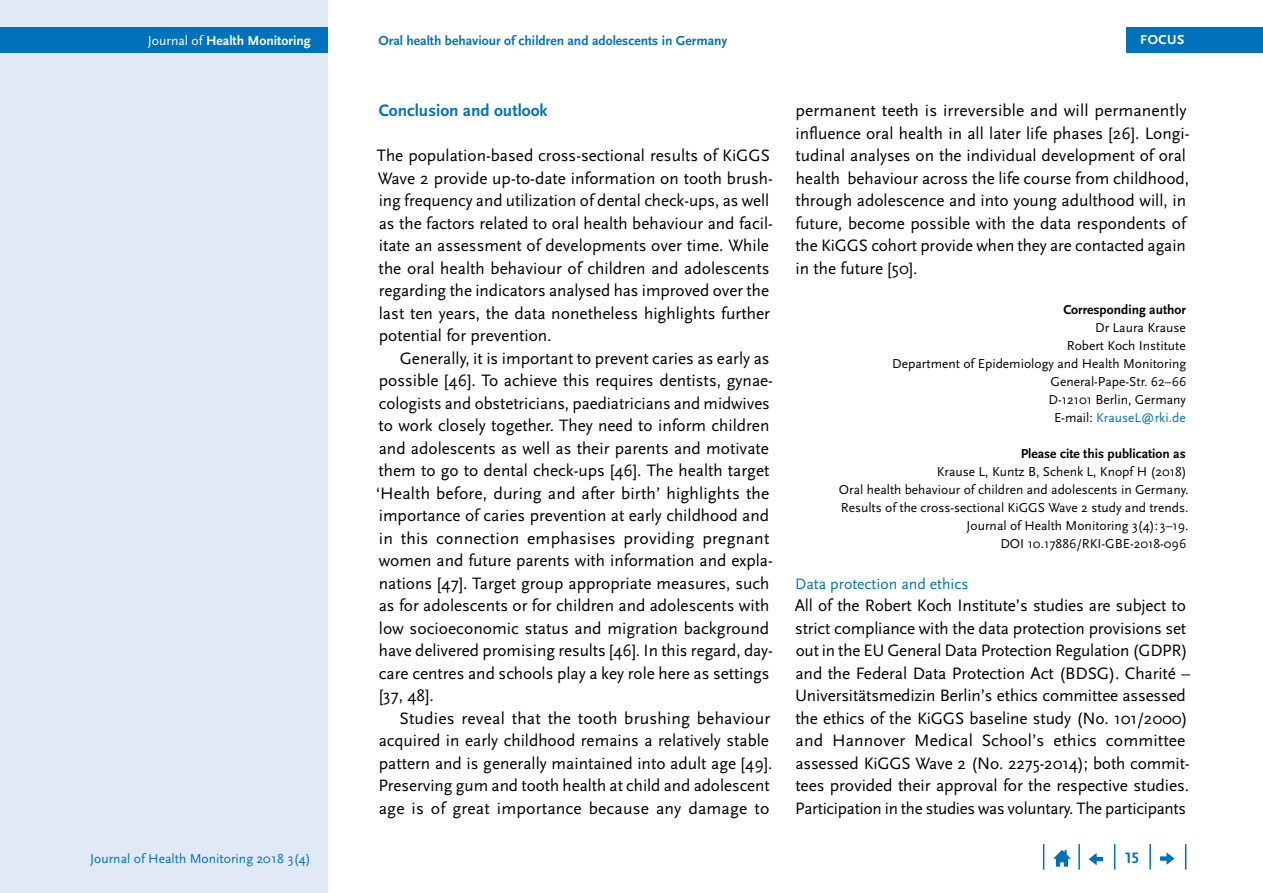
<style>
.page{position:relative;width:1263px;height:893px;background:#fff}
.page>*{position:absolute;margin:0;border:0;box-sizing:border-box;transform-origin:0 0}
.Copy_Einzug{font:17.25px/22.5px "Scala Sans Pro";color:#000}
.Copy{font:17.25px/22.5px "Scala Sans Pro";color:#000}
.t1{font:700 17.25px "Scala Sans Pro";color:#0072bc}
.t2{font:15.75px "Scala Sans Pro";color:#0072bc}
.t3{font:700 15.75px "Scala Sans Pro";color:#0072bc}
.t4{font:700 13.65px "Scala Sans Pro";color:#0072bc}
.t5{font:13.65px "Scala Sans Pro";color:#0072bc}
.t6{font:700 13.65px "Scala Sans Pro";color:#fff}
.Impressum_klein{font:13.5px/18px "Scala Sans Pro";color:#000}
.t7{font:700 13.5px "Scala Sans Pro";color:#000}
.Impressum_klein-2{font:13.5px "Scala Sans Pro";color:#0072bc}
.t8{font:700 13.5px "Scala Sans Pro";letter-spacing:.04em;color:#fff}
.s1{font-weight:400}
.s2{color:#000}
</style>
<div class="page">
<div style="left:0;top:0;width:327px;height:893px;background:#e1e8f6"></div>
<div style="left:0;top:28px;width:327px;height:25px;background:#0072bc"></div>
<div style="left:1126px;top:28px;width:137px;height:25px;background:#0072bc"></div>
<svg style="left:1185px;top:844px;width:1px;height:26px"></svg>
<hr style="left:1149px;top:844px;width:2px;height:26px;background:#0072bc">
<svg style="left:1114px;top:844px;width:1px;height:26px"></svg>
<hr style="left:1078px;top:844px;width:2px;height:26px;background:#0072bc">
<svg style="left:1043px;top:844px;width:1px;height:26px"></svg>
<svg style="left:1053px;top:850px;width:18px;height:17px"></svg>
<svg style="left:1089px;top:853px;width:14px;height:12px"></svg>
<svg style="left:1160px;top:852px;width:14px;height:13px"></svg>
<p class="t6" style="left:148px;top:33px;width:164px"><span class="s1">Journal of</span> Health Monitoring</p>
<p class="t5" style="left:90px;top:850px;width:222px">Journal of Health Monitoring 2018 3(4)</p>
<p class="t4" style="left:378px;top:33px;width:351px">Oral health behaviour of children and adolescents in Germany</p>
<p class="t8" style="left:1140px;top:32px;width:46px">FOCUS</p>
<h2 class="t1" style="left:379px;top:100px;width:170px">Conclusion and outlook</h2>
<p class="Copy" style="left:377px;top:144px;width:398px">The population-based cross-sectional results of KiGGS Wave 2 provide up-to-date information on tooth brush&shy;ing frequency and utilization of dental check-ups, as well as the factors related to oral health behaviour and facil&shy;itate an assessment of developments over time. While the oral health behaviour of children and adolescents regarding the indicators analysed has improved over the last ten years, the data nonetheless highlights further potential for prevention.</p>
<p class="Copy_Einzug" style="left:376px;top:347px;width:399px;text-indent:24px">Generally, it is important to prevent caries as early as possible [46]. To achieve this requires dentists, gynae&shy;cologists and obstetricians, paediatricians and midwives to work closely together. They need to inform children and adolescents as well as their parents and motivate them to go to dental check-ups [46]. The health target ‘Health before, during and after birth’ highlights the importance of caries prevention at early childhood and in this connection emphasises providing pregnant women and future parents with information and expla&shy;nations [47]. Target group appropriate measures, such as for adolescents or for children and adolescents with low socioeconomic status and migration background have delivered promising results [46]. In this regard, day&shy;care centres and schools play a key role here as settings [37, 48].</p>
<p class="Copy_Einzug" style="left:378px;top:707px;width:395px;text-indent:21px">Studies reveal that the tooth brushing behaviour acquired in early childhood remains a relatively stable pattern and is generally maintained into adult age [49].<br>Preserving gum and tooth health at child and adolescent age is of great importance because any damage to</p>
<p class="Copy_Einzug" style="left:795px;top:99px;width:396px">permanent teeth is irreversible and will permanently influence oral health in all later life phases [26]. Longi&shy;tudinal analyses on the individual development of oral health behaviour across the life course from childhood, through adolescence and into young adulthood will, in future, become possible with the data respondents of the KiGGS cohort provide when they are contacted again in the future [50].</p>
<h3 class="t7" style="left:1063px;top:302px;width:124px">Corresponding author</h3>
<p class="Impressum_klein" style="left:1095px;top:319px;width:92px">Dr Laura Krause</p>
<p class="Impressum_klein" style="left:1067px;top:337px;width:120px">Robert Koch Institute</p>
<p class="Impressum_klein" style="left:892px;top:355px;width:295px">Department of Epidemiology and Health Monitoring</p>
<p class="Impressum_klein" style="left:1050px;top:373px;width:137px">General-Pape-Str. 62–66</p>
<p class="Impressum_klein" style="left:1048px;top:391px;width:139px">D-12101 Berlin, Germany</p>
<p class="Impressum_klein-2" style="left:1054px;top:410px;width:133px"><span class="s2">E-mail:</span> KrauseL@rki.de</p>
<h3 class="t7" style="left:1021px;top:446px;width:166px">Please cite this publication as</h3>
<p class="Impressum_klein" style="left:839px;top:463px;width:351px;text-indent:98px">Krause L, Kuntz B, Schenk L, Knopf H (2018)<br>Oral health behaviour of children and adolescents in Germany.<br>Results of the cross-sectional KiGGS Wave 2 study and trends.</p>
<p class="Impressum_klein" style="left:966px;top:517px;width:223px;text-align:right">Journal of Health Monitoring 3(4): 3–19.<br>DOI 10.17886/RKI-GBE-2018-096</p>
<h2 class="t2" style="left:795px;top:574px;width:175px">Data protection and ethics</h2>
<p class="Copy" style="left:795px;top:594px;width:397px">All of the Robert Koch Institute’s studies are subject to strict compliance with the data protection provisions set out in the EU General Data Protection Regulation (GDPR) and the Federal Data Protection Act (BDSG). Charité – Universitätsmedizin Berlin’s ethics committee assessed the ethics of the KiGGS baseline study (No. 101/2000) and Hannover Medical School’s ethics committee assessed KiGGS Wave 2 (No. 2275-2014); both commit&shy;tees provided their approval for the respective studies.<br>Participation in the studies was voluntary. The participants</p>
<p class="t3" style="left:1125px;top:849px;width:16px">15</p>
</div>
